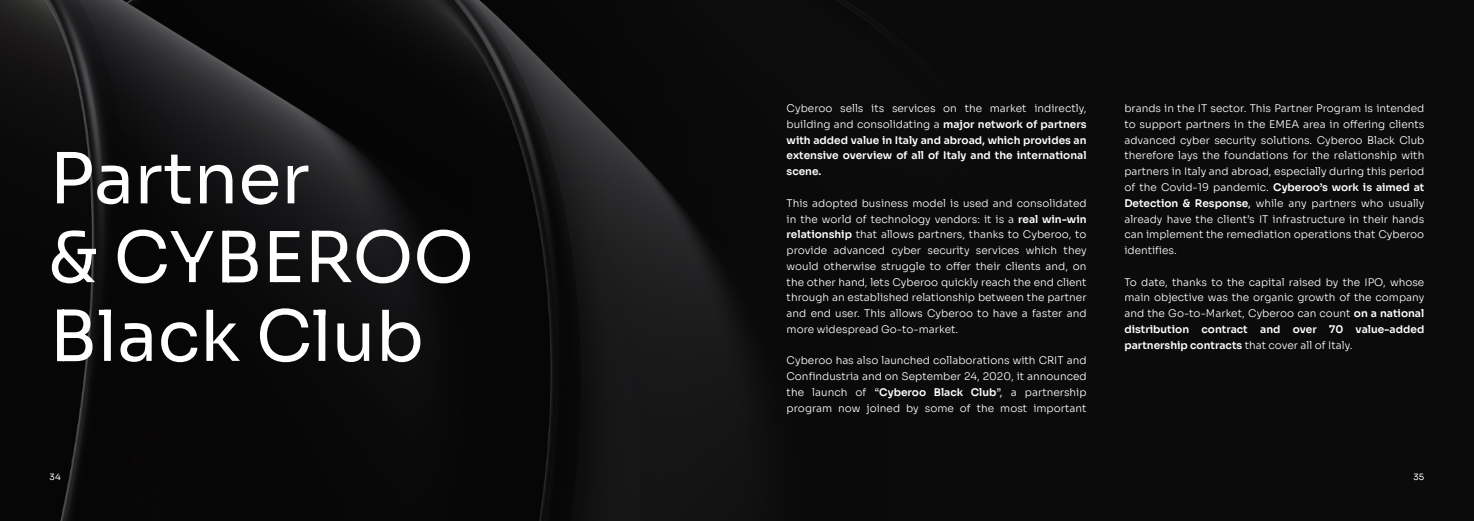
<style>
.page{position:relative;width:1474px;height:521px;background:#fff}
.page>*{position:absolute;margin:0;border:0;box-sizing:border-box;transform-origin:0 0}
.t1{font:70px/78.8px "Sora";color:#fff}
.t2{font:300 10.5px/15.8px "Sora";color:#fff;text-align:justify}
.t3{font:600 10.5px/15.8px "Sora";color:#fff;text-align:justify}
.t4{font:8.75px "Sora";color:#fff}
.s1{font-weight:300}
.s2{font-weight:600}
.s3{font-weight:400}
</style>
<div class="page">
<img style="left:0;top:0;width:1473px;height:521px">
<h1 class="t1" style="left:50px;top:133px;width:425px">Partner<br>&amp; CYBEROO<br>Black Club</h1>
<p class="t4" style="left:50px;top:469px;width:12px">34</p>
<p class="t3" style="left:786px;top:100px;width:301px"><span class="s1">Cyberoo sells its services on the market indirectly, building and consolidating a</span> major network of partners with added value in Italy and abroad, which provides an extensive overview of all of Italy and the international scene.</p>
<p class="t2" style="left:786px;top:194px;width:301px">This adopted business model is used and consolidated in the world of technology vendors: it is a <span class="s2">real win-win relationship</span> that allows partners, thanks to Cyberoo, to provide advanced cyber security services which they would otherwise struggle to offer their clients and, on the other hand, lets Cyberoo quickly reach the end client through an established relationship between the partner and end user. This allows Cyberoo to have a faster and more widespread Go-to-market.</p>
<p class="t2" style="left:786px;top:352px;width:301px">Cyberoo has also launched collaborations with CRIT and Confindustria and on September 24, 2020, it announced the launch of <span class="s3">“</span><span class="s2">Cyberoo Black Club</span><span class="s3">”,</span> a partnership program now joined by some of the most important</p>
<p class="t2" style="left:1124px;top:100px;width:301px">brands in the IT sector. This Partner Program is intended to support partners in the EMEA area in offering clients advanced cyber security solutions. Cyberoo Black Club therefore lays the foundations for the relationship with partners in Italy and abroad, especially during this period of the Covid-19 pandemic. <span class="s2">Cyberoo’s work is aimed at Detection &amp; Response</span><span class="s3">,</span> while any partners who usually already have the client’s IT infrastructure in their hands can implement the remediation operations that Cyberoo identifies.</p>
<p class="t2" style="left:1124px;top:273px;width:301px">To date, thanks to the capital raised by the IPO, whose main objective was the organic growth of the company and the Go-to-Market, Cyberoo can count <span class="s2">on a national distribution contract and over 70 value-added partnership contracts</span> that cover all of Italy.</p>
<p class="t4" style="left:1413px;top:469px;width:12px">35</p>
</div>
